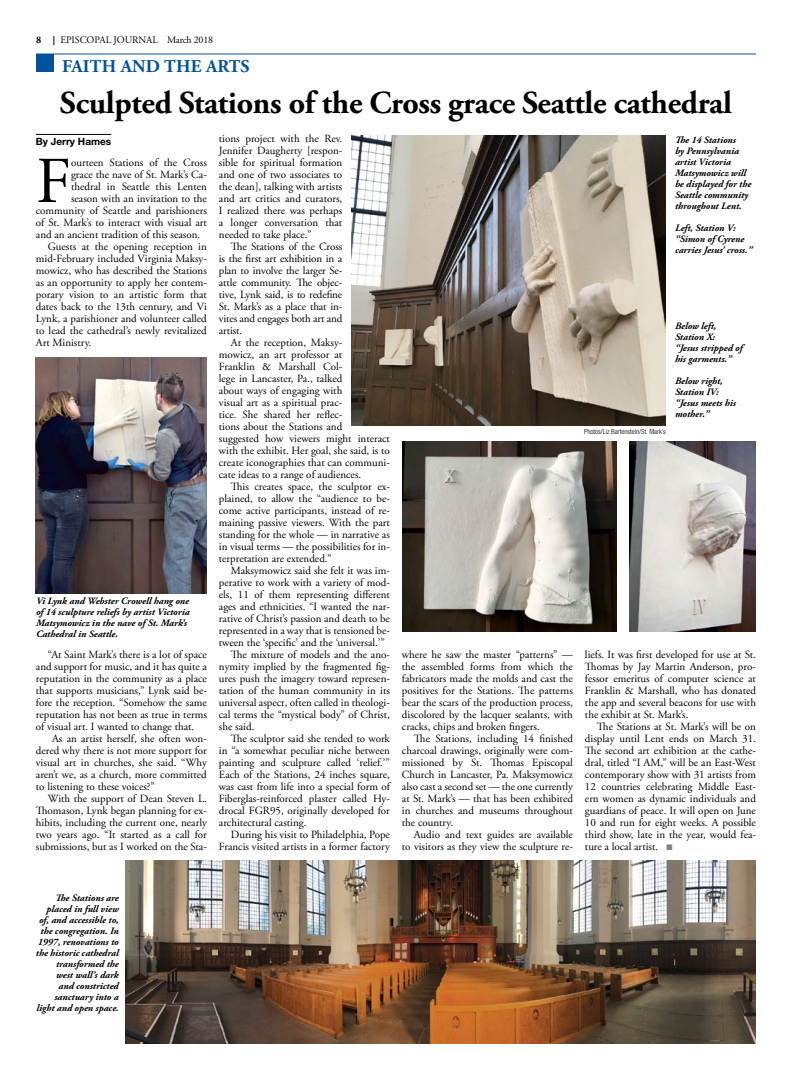
<style>
.page{position:relative;width:792px;height:1080px;background:#fff}
.page>*{position:absolute;margin:0;border:0;box-sizing:border-box;transform-origin:0 0}
.t1{font:65.3px "Adobe Garamond Pro";color:#000}
.t2{font:700 32px "Adobe Garamond Pro";letter-spacing:-.01em;color:#000}
.t3{font:700 18px "Adobe Garamond Pro";letter-spacing:.105em;color:#00539b}
.t4{font:11px/12px "Adobe Garamond Pro";color:#000;text-align:justify}
.t5{font:10px "Adobe Garamond Pro";letter-spacing:-.005em;color:#000}
.t6{font:700 10px "Helvetica Neue";color:#000}
.t7{font:700 10px "Adobe Garamond Pro";color:#000}
.t8{font:italic 700 9.8px/11px "Adobe Garamond Pro";color:#000}
.t9{font:300 condensed 7px "Helvetica Neue";color:#000}
.s1{color:#808285}
</style>
<div class="page">
<div style="left:36px;top:54px;width:18px;height:18px;background:#00539b"></div>
<hr style="left:36px;top:54px;width:720px;height:1px;background:#00539b">
<hr style="left:36px;top:134px;width:75px;height:1px;background:#000">
<img style="left:36px;top:357px;width:171px;height:236px">
<img style="left:402px;top:441px;width:214px;height:191px">
<img style="left:629px;top:441px;width:127px;height:191px">
<img style="left:351px;top:136px;width:315px;height:290px">
<img style="left:125px;top:861px;width:631px;height:183px">
<p class="t7" style="left:36px;top:34px;width:7px">8</p>
<p class="t5" style="left:60px;top:34px;width:154px">Episcopal Journal March 2018</p>
<h3 class="t3" style="left:62px;top:56px;width:178px">Faith and the arts</h3>
<h2 class="t2" style="left:60px;top:84px;width:674px">Sculpted Stations of the Cross grace Seattle cathedral</h2>
<p class="t6" style="left:36px;top:135px;width:77px">By Jerry Hames</p>
<h1 class="t1" style="left:36px;top:142px;width:37px">F</h1>
<p class="t4" style="left:71px;top:157px;width:137px">ourteen Stations of the Cross</p>
<p class="t4" style="left:219px;top:133px;width:125px">tions project with the Rev.<br>Jennifer Daugherty [respon&shy;sible for spiritual formation and one of two associates to the dean], talking with artists and art critics and curators, I realized there was perhaps a longer conversation that needed to take place.”</p>
<p class="t4" style="left:219px;top:241px;width:125px;text-indent:12px">The Stations of the Cross is the first art exhibition in a plan to involve the larger Se&shy;attle community. The objec&shy;tive, Lynk said, is to redefine St. Mark’s as a place that in&shy;vites and engages both art and artist.</p>
<p class="t4" style="left:219px;top:337px;width:173px;text-align:left;text-indent:12px">At the reception, Maksy-<br>mowicz, an art professor at<br>Franklin &amp; Marshall Col-<br>lege in Lancaster, Pa., talked<br>about ways of engaging with<br>visual art as a spiritual prac-<br>tice. She shared her reflec-<br>tions about the Stations and<br>suggested how viewers might interact with the exhibit. Her goal, she said, is to create iconographies that can communi&shy;cate ideas to a range of audiences.</p>
<p class="t4" style="left:219px;top:481px;width:173px;text-indent:12px">This creates space, the sculptor ex&shy;plained, to allow the “audience to be&shy;come active participants, instead of re&shy;maining passive viewers. With the part standing for the whole — in narrative as in visual terms — the possibilities for in&shy;terpretation are extended.”</p>
<p class="t4" style="left:231px;top:565px;width:161px">Maksymowicz said she felt it was im-</p>
<p class="t4" style="left:219px;top:577px;width:173px">perative to work with a variety of mod-</p>
<p class="t4" style="left:219px;top:589px;width:173px">els, 11 of them representing different</p>
<p class="t4" style="left:219px;top:601px;width:173px">ages and ethnicities. “I wanted the nar-</p>
<p class="t4" style="left:219px;top:613px;width:173px">rative of Christ’s passion and death to be</p>
<p class="t4" style="left:219px;top:625px;width:173px">represented in a way that is tensioned be-</p>
<p class="t4" style="left:219px;top:637px;width:168px">tween the ‘specific’ and the ‘universal.’”</p>
<p class="t4" style="left:231px;top:649px;width:161px">The mixture of models and the ano-</p>
<p class="t4" style="left:219px;top:661px;width:173px">nymity implied by the fragmented fig-</p>
<p class="t4" style="left:219px;top:673px;width:173px">ures push the imagery toward represen-</p>
<p class="t4" style="left:219px;top:685px;width:173px">tation of the human community in its</p>
<p class="t4" style="left:219px;top:697px;width:173px">universal aspect, often called in theologi-</p>
<p class="t4" style="left:219px;top:709px;width:173px">cal terms the “mystical body” of Christ,</p>
<p class="t4" style="left:219px;top:721px;width:37px">she said.</p>
<p class="t4" style="left:231px;top:733px;width:161px">The sculptor said she tended to work</p>
<p class="t4" style="left:219px;top:745px;width:173px">in “a somewhat peculiar niche between</p>
<p class="t4" style="left:219px;top:757px;width:173px">painting and sculpture called ‘relief.’”</p>
<p class="t4" style="left:219px;top:769px;width:173px">Each of the Stations, 24 inches square,</p>
<p class="t4" style="left:219px;top:781px;width:173px">was cast from life into a special form of</p>
<p class="t4" style="left:219px;top:793px;width:173px">Fiberglas-reinforced plaster called Hy-</p>
<p class="t4" style="left:219px;top:805px;width:173px">drocal FGR95, originally developed for</p>
<p class="t4" style="left:219px;top:817px;width:89px">architectural casting.</p>
<p class="t4" style="left:231px;top:829px;width:161px">During his visit to Philadelphia, Pope</p>
<p class="t4" style="left:219px;top:841px;width:173px">Francis visited artists in a former factory</p>
<p class="t8" style="left:675px;top:135px;width:78px">The 14 Stations<br>by Pennsylvania artist Victoria<br>Matsymowicz will be displayed for the<br>Seattle community throughout Lent.</p>
<p class="t8" style="left:675px;top:223px;width:79px">Left, Station V: “Simon of Cyrene carries Jesus’ cross.”</p>
<p class="t4" style="left:71px;top:169px;width:137px">grace the nave of St. Mark’s Ca-</p>
<p class="t4" style="left:71px;top:181px;width:137px">thedral in Seattle this Lenten</p>
<p class="t4" style="left:71px;top:193px;width:137px">season with an invitation to the</p>
<p class="t4" style="left:36px;top:205px;width:173px">community of Seattle and parishioners</p>
<p class="t4" style="left:36px;top:217px;width:173px">of St. Mark’s to interact with visual art</p>
<p class="t4" style="left:36px;top:229px;width:166px">and an ancient tradition of this season.</p>
<p class="t4" style="left:48px;top:241px;width:161px">Guests at the opening reception in</p>
<p class="t4" style="left:36px;top:253px;width:173px">mid-February included Virginia Maksy-</p>
<p class="t4" style="left:36px;top:265px;width:173px">mowicz, who has described the Stations</p>
<p class="t4" style="left:36px;top:277px;width:173px">as an opportunity to apply her contem-</p>
<p class="t4" style="left:36px;top:289px;width:173px">porary vision to an artistic form that</p>
<p class="t4" style="left:36px;top:301px;width:172px">dates back to the 13th century, and Vi</p>
<p class="t4" style="left:36px;top:313px;width:173px">Lynk, a parishioner and volunteer called</p>
<p class="t4" style="left:36px;top:325px;width:173px">to lead the cathedral’s newly revitalized</p>
<p class="t4" style="left:36px;top:337px;width:57px">Art Ministry.</p>
<p class="t8" style="left:675px;top:321px;width:69px">Below left,<br>Station X:<br>“Jesus stripped of his garments.”</p>
<p class="t8" style="left:675px;top:376px;width:62px">Below right,<br>Station IV: “Jesus meets his mother.”</p>
<p class="t9" style="left:584px;top:427px;width:83px">Photos/Liz Bartenstein/St. Mark’s</p>
<p class="t8" style="left:36px;top:595px;width:155px">Vi Lynk and Webster Crowell hang one of 14 sculpture reliefs by artist Victoria Matsymowicz in the nave of St. Mark’s Cathedral in Seattle.</p>
<p class="t4" style="left:36px;top:649px;width:173px;text-indent:12px">“At Saint Mark’s there is a lot of space and support for music, and it has quite a reputation in the community as a place that supports musicians,” Lynk said be&shy;fore the reception. “Somehow the same reputation has not been as true in terms of visual art. I wanted to change that.</p>
<p class="t4" style="left:36px;top:733px;width:173px;text-indent:16px">As an artist herself, she often won&shy;dered why there is not more support for visual art in churches, she said. “Why aren’t we, as a church, more committed to listening to these voices?”</p>
<p class="t4" style="left:36px;top:793px;width:173px;text-indent:12px">With the support of Dean Steven L.<br>Thomason, Lynk began planning for ex&shy;hibits, including the current one, nearly two years ago. “It started as a call for submissions, but as I worked on the Sta-</p>
<p class="t4" style="left:402px;top:649px;width:173px">where he saw the master “patterns” — the assembled forms from which the fabricators made the molds and cast the positives for the Stations. The patterns bear the scars of the production process, discolored by the lacquer sealants, with cracks, chips and broken fingers.</p>
<p class="t4" style="left:402px;top:733px;width:173px;text-indent:12px">The Stations, including 14 finished charcoal drawings, originally were com&shy;missioned by St. Thomas Episcopal Church in Lancaster, Pa. Maksymowicz also cast a second set — the one currently at St. Mark’s — that has been exhibited in churches and museums throughout the country.</p>
<p class="t4" style="left:402px;top:829px;width:173px;text-align:right">Audio and text guides are available<br>to visitors as they view the sculpture re-</p>
<p class="t4" style="left:585px;top:649px;width:173px">liefs. It was first developed for use at St.<br>Thomas by Jay Martin Anderson, pro&shy;fessor emeritus of computer science at Franklin &amp; Marshall, who has donated the app and several beacons for use with the exhibit at St. Mark’s.</p>
<p class="t4" style="left:585px;top:721px;width:173px;text-indent:12px">The Stations at St. Mark’s will be on display until Lent ends on March 31.<br>The second art exhibition at the cathe&shy;dral, titled “I AM,” will be an East-West contemporary show with 31 artists from 12 countries celebrating Middle East&shy;ern women as dynamic individuals and guardians of peace. It will open on June 10 and run for eight weeks. A possible third show, late in the year, would fea&shy;ture a local artist. <span class="s1">■</span></p>
<p class="t8" style="left:36px;top:893px;width:84px;text-align:right">The Stations are placed in full view of, and accessible to, the congregation. In<br>1997, renovations to the historic cathedral transformed the<br>west wall’s dark<br>and constricted sanctuary into a light and open space.</p>
</div>
